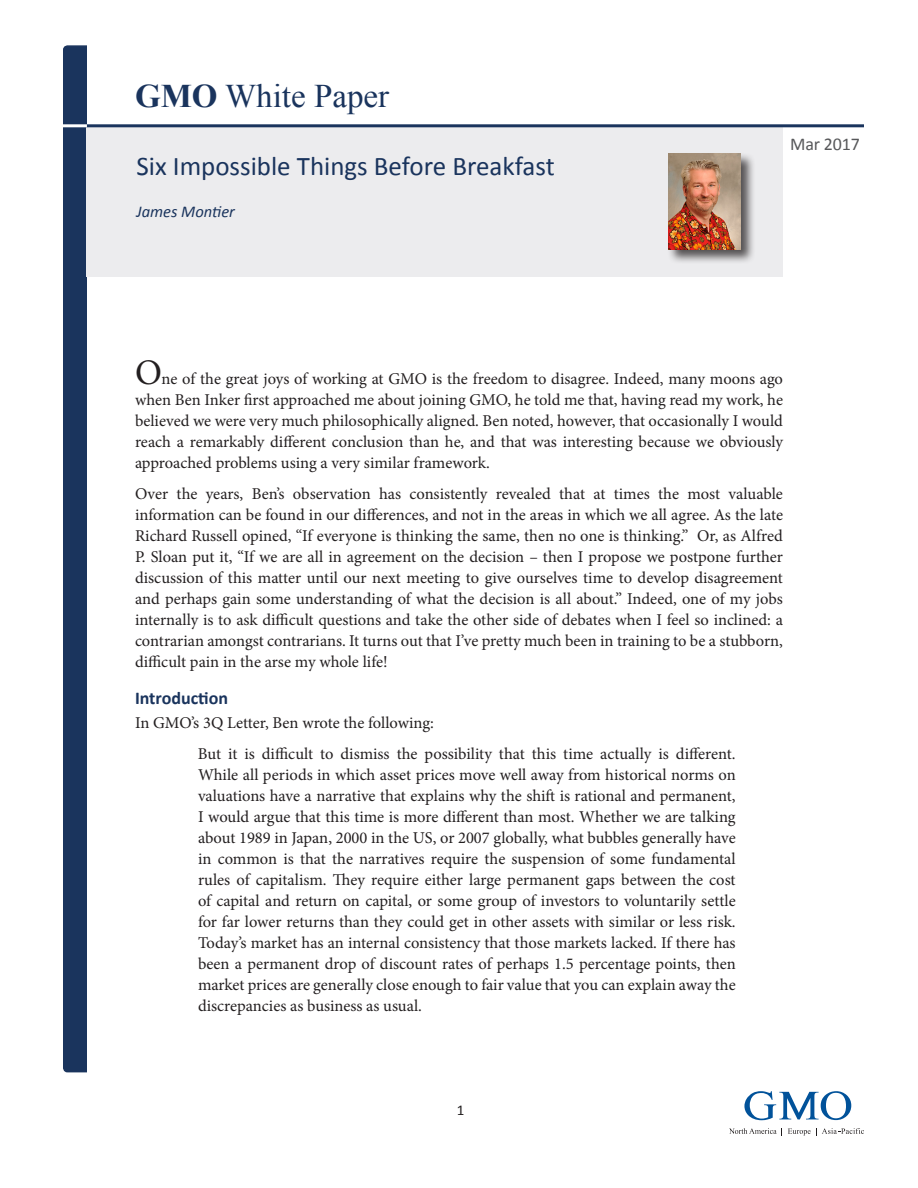
<style>
.page{position:relative;width:918px;height:1188px;background:#fff}
.page>*{position:absolute;margin:0;border:0;box-sizing:border-box;transform-origin:0 0}
.t1{font:33px "Times New Roman";color:#1a345d}
.Author{font:27px "Calibri";color:#1a345d}
.Subhead{font:700 18px "Calibri";color:#1a345d}
.t2{font:18px "Calibri";letter-spacing:-.01em;color:#57585a}
.Body_Text{font:16.5px/21px "Minion Pro";color:#231f20;text-align:justify}
.indented_text{font:16.5px/21px "Minion Pro";color:#231f20;text-align:justify}
.t3{font:italic 16.5px "Calibri";color:#1a345d}
.Page_Number{font:15px "Calibri";color:#231f20}
.s1{font-weight:700}
.s2{font-size:36px}
</style>
<div class="page">
<svg style="left:744px;top:1091px;width:107px;height:29px"></svg>
<svg style="left:729px;top:1128px;width:53px;height:8px"></svg>
<svg style="left:788px;top:1128px;width:76px;height:8px"></svg>
<div style="left:64px;top:46px;width:46px;height:1026px;background:#1a345d;border-radius:4px"></div>
<div style="left:63px;top:45px;width:48px;height:1027px;border:2px solid #1a345d;border-radius:4px"></div>
<div style="left:87px;top:35px;width:71px;height:1092px;background:#fff"></div>
<div style="left:87px;top:125px;width:696px;height:151px;background:#ececee"></div>
<hr style="left:79px;top:124px;width:785px;height:3px;background:#1a345d">
<hr style="left:52px;top:124px;width:35px;height:3px;background:#fff">
<div style="left:667px;top:152px;width:89px;height:113px;background:#231f20;opacity:.75"></div>
<img style="left:669px;top:153px;width:72px;height:97px">
<h1 class="t1" style="left:135px;top:74px;width:256px"><span class="s1">GMO</span> White Paper</h1>
<p class="Author" style="left:136px;top:149px;width:420px">Six Impossible Things Before Breakfast</p>
<p class="t3" style="left:136px;top:200px;width:100px">James Montier</p>
<p class="t2" style="left:790px;top:133px;width:71px">Mar 2017</p>
<p class="Body_Text" style="left:135px;top:368px;width:650px"><span class="s2">O</span>ne of the great joys of working at GMO is the freedom to disagree. Indeed, many moons ago when Ben Inker first approached me about joining GMO, he told me that, having read my work, he believed we were very much philosophically aligned. Ben noted, however, that occasionally I would reach a remarkably different conclusion than he, and that was interesting because we obviously approached problems using a very similar framework.</p>
<p class="Body_Text" style="left:135px;top:483px;width:650px">Over the years, Ben’s observation has consistently revealed that at times the most valuable information can be found in our differences, and not in the areas in which we all agree. As the late Richard Russell opined, “If everyone is thinking the same, then no one is thinking.” Or, as Alfred P. Sloan put it, “If we are all in agreement on the decision – then I propose we postpone further discussion of this matter until our next meeting to give ourselves time to develop disagreement and perhaps gain some understanding of what the decision is all about.” Indeed, one of my jobs internally is to ask difficult questions and take the other side of debates when I feel so inclined: a contrarian amongst contrarians. It turns out that I’ve pretty much been in training to be a stubborn, difficult pain in the arse my whole life!</p>
<p class="Subhead" style="left:135px;top:687px;width:95px">Introduction</p>
<p class="Body_Text" style="left:135px;top:713px;width:300px">In GMO’s 3Q Letter, Ben wrote the following:</p>
<p class="indented_text" style="left:198px;top:743px;width:539px">But it is difficult to dismiss the possibility that this time actually is different.<br>While all periods in which asset prices move well away from historical norms on valuations have a narrative that explains why the shift is rational and permanent, I would argue that this time is more different than most. Whether we are talking about 1989 in Japan, 2000 in the US, or 2007 globally, what bubbles generally have in common is that the narratives require the suspension of some fundamental rules of capitalism. They require either large permanent gaps between the cost of capital and return on capital, or some group of investors to voluntarily settle for far lower returns than they could get in other assets with similar or less risk.<br>Today’s market has an internal consistency that those markets lacked. If there has been a permanent drop of discount rates of perhaps 1.5 percentage points, then market prices are generally close enough to fair value that you can explain away the discrepancies as business as usual.</p>
<p class="Page_Number" style="left:457px;top:1101px;width:9px">1</p>
</div>
